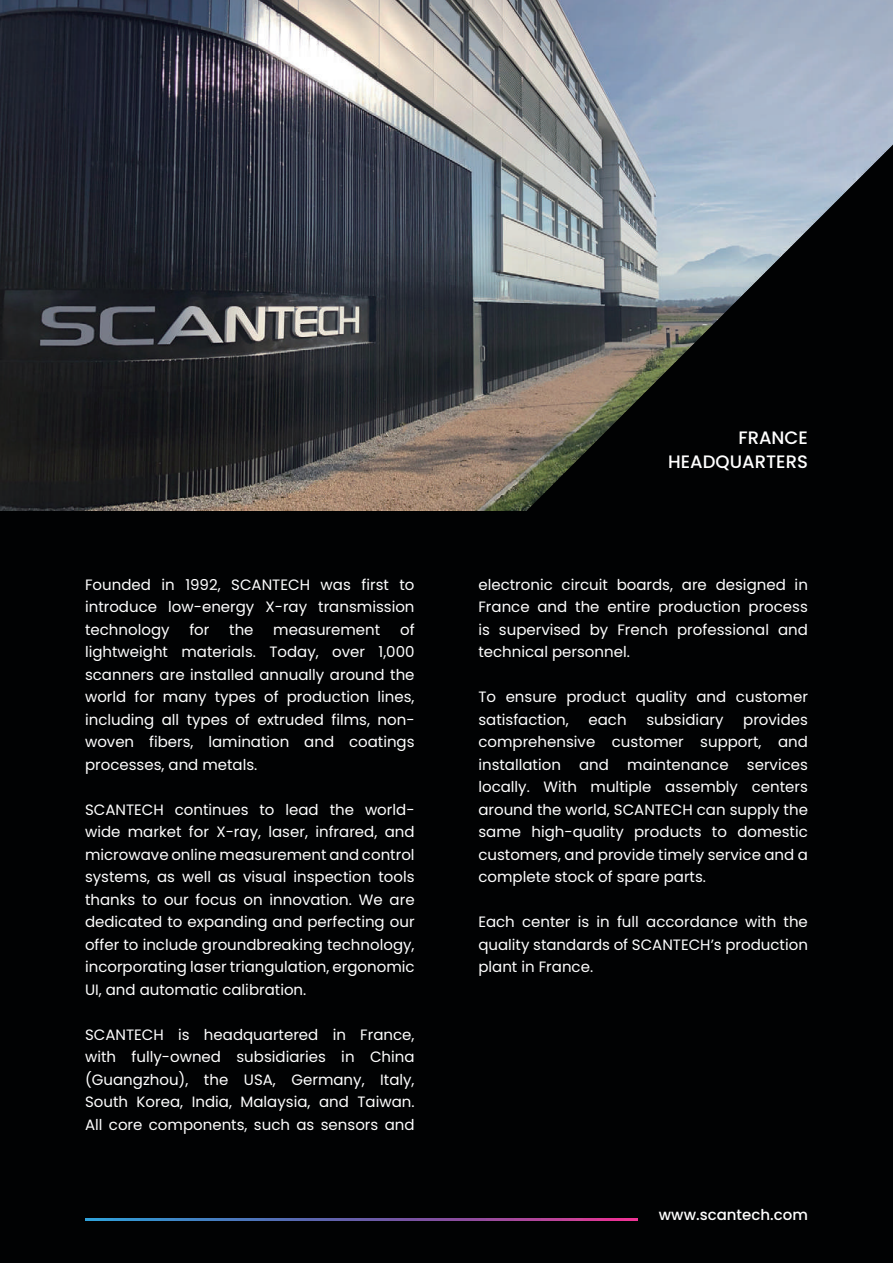
<style>
.page{position:relative;width:893px;height:1263px;background:#010203}
.page>*{position:absolute;margin:0;border:0;box-sizing:border-box;transform-origin:0 0}
.t1{font:500 18px/24px "Poppins";color:#fff;text-align:right}
.t2{font:15px/22.5px "Poppins";color:#fff;text-align:justify}
.t3{font:500 15px "Poppins";color:#fff}
</style>
<div class="page">
<img style="left:0;top:0;width:893px;height:510px">
<svg style="left:523px;top:145px;width:370px;height:366px"></svg>
<img style="left:85px;top:1218px;width:553px;height:2px">
<p class="t2" style="left:85px;top:573px;width:331px">Founded in 1992, SCANTECH was first to introduce low-energy X-ray transmission technology</p>
<p class="t2" style="left:85px;top:618px;width:331px;text-indent:315px">of lightweight materials. Today, over 1,000 scanners are installed annually around the world for many types of production lines, including all types of extruded films, non&shy;woven fibers, lamination and coatings processes, and metals.</p>
<p class="t2" style="left:85px;top:798px;width:331px">SCANTECH continues to lead the world&shy;wide market for X-ray, laser, infrared, and microwave online measurement and control systems, as well as visual inspection tools thanks to our focus on innovation. We are dedicated to expanding and perfecting our offer to include groundbreaking technology, incorporating laser triangulation, ergonomic UI, and automatic calibration.</p>
<p class="t2" style="left:85px;top:1023px;width:331px">SCANTECH is headquartered in France, with fully-owned subsidiaries in China (Guangzhou), the USA, Germany, Italy, South Korea, India, Malaysia, and Taiwan.<br>All core components, such as sensors and</p>
<p class="t2" style="left:189px;top:618px;width:22px">for</p>
<p class="t2" style="left:229px;top:618px;width:26px">the</p>
<p class="t2" style="left:273px;top:618px;width:109px">measurement</p>
<p class="t1" style="left:668px;top:426px;width:141px">FRANCE<br>HEADQUARTERS</p>
<p class="t2" style="left:478px;top:573px;width:331px">electronic circuit boards, are designed in France and the entire production process is supervised by French professional and technical personnel.</p>
<p class="t2" style="left:478px;top:686px;width:331px">To ensure product quality and customer satisfaction,</p>
<p class="t2" style="left:478px;top:708px;width:331px;text-indent:265px">provides comprehensive customer support, and installation and maintenance services locally. With multiple assembly centers around the world, SCANTECH can supply the same high-quality products to domestic customers, and provide timely service and a complete stock of spare parts.</p>
<p class="t2" style="left:478px;top:911px;width:331px">Each center is in full accordance with the quality standards of SCANTECH’s production plant in France.</p>
<p class="t2" style="left:588px;top:708px;width:40px">each</p>
<p class="t2" style="left:646px;top:708px;width:79px">subsidiary</p>
<p class="t3" style="left:659px;top:1206px;width:150px">www.scantech.com</p>
</div>
